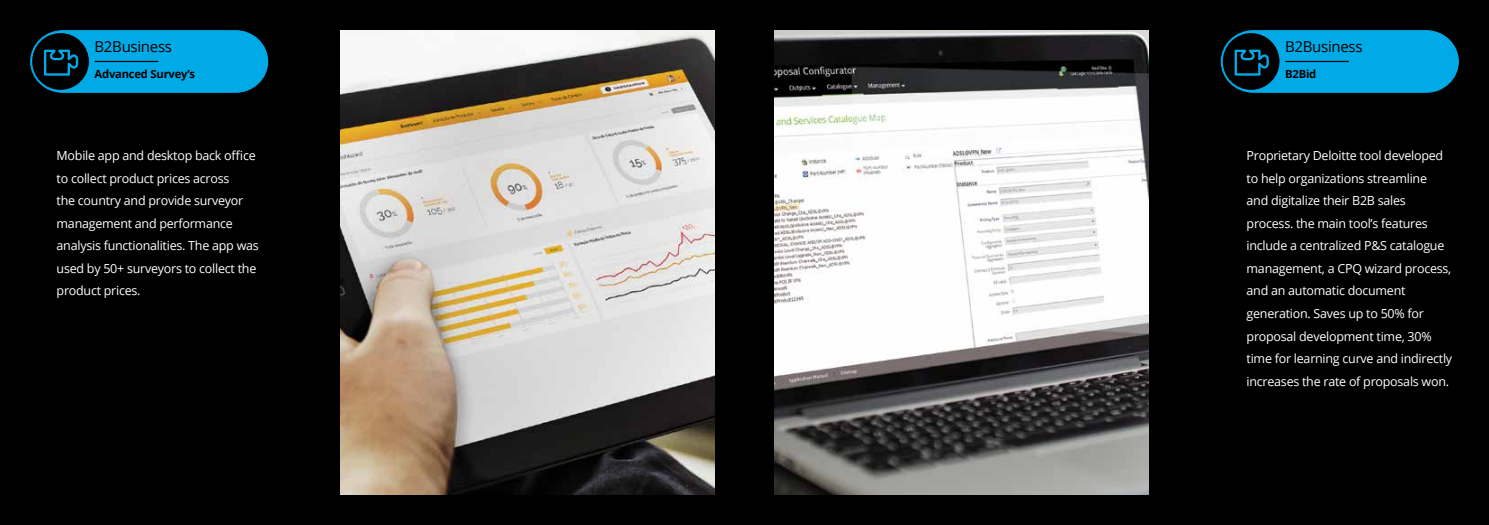
<style>
.page{position:relative;width:1489px;height:525px;background:#fff}
.page>*{position:absolute;margin:0;border:0;box-sizing:border-box;transform-origin:0 0}
.t1{font:15px "Open Sans";letter-spacing:-.02em;color:#000}
.t2{font:12.5px/22.5px "Open Sans";letter-spacing:-.02em;color:#fff}
.t3{font:700 11.25px "Open Sans";letter-spacing:-.02em;color:#000}
</style>
<div class="page">
<div style="left:744px;top:0;width:744px;height:524px;background:#000"></div>
<svg style="left:1220px;top:30px;width:239px;height:63px"></svg>
<hr style="left:1285px;top:61px;width:63px;height:1px;background:#000">
<img style="left:774px;top:30px;width:374px;height:464px">
<div style="left:0;top:0;width:744px;height:524px;background:#000"></div>
<img style="left:340px;top:30px;width:374px;height:464px">
<svg style="left:30px;top:30px;width:239px;height:63px"></svg>
<hr style="left:95px;top:61px;width:63px;height:1px;background:#000">
<p class="t1" style="left:95px;top:36px;width:79px">B2Business</p>
<p class="t3" style="left:95px;top:66px;width:102px">Advanced Survey’s</p>
<p class="t2" style="left:57px;top:144px;width:204px">Mobile app and desktop back office to collect product prices across<br>the country and provide surveyor management and performance analysis functionalities. The app was used by 50+ surveyors to collect the product prices.</p>
<p class="t1" style="left:1284px;top:36px;width:79px">B2Business</p>
<p class="t3" style="left:1284px;top:66px;width:33px">B2Bid</p>
<p class="t2" style="left:1246px;top:144px;width:207px">Proprietary Deloitte tool developed to help organizations streamline<br>and digitalize their B2B sales process. the main tool’s features include a centralized P&amp;S catalogue management, a CPQ wizard process, and an automatic document generation. Saves up to 50% for proposal development time, 30% time for learning curve and indirectly increases the rate of proposals won.</p>
</div>
